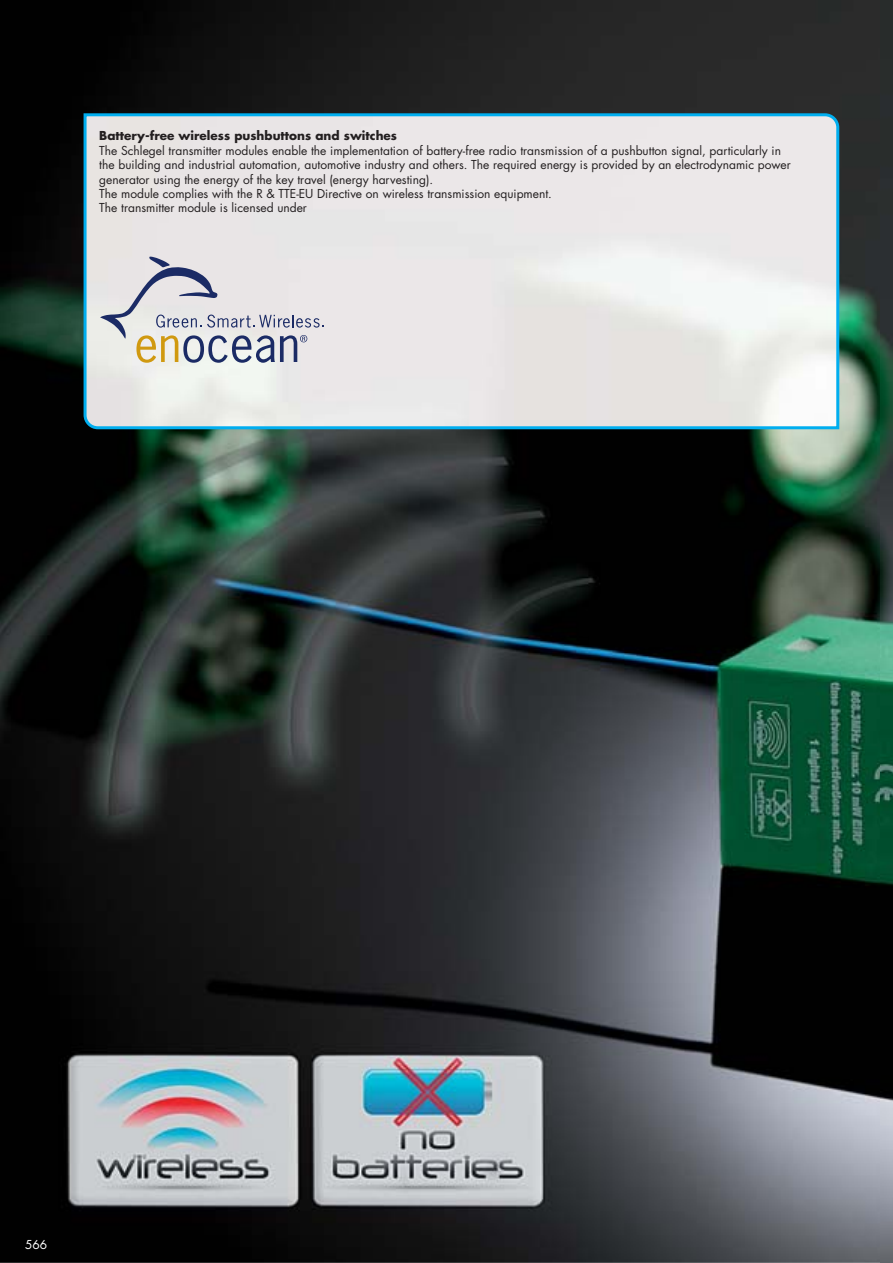
<style>
.page{position:relative;width:893px;height:1263px;background:#fff}
.page>*{position:absolute;margin:0;border:0;box-sizing:border-box;transform-origin:0 0}
.t1{font:12px/14.4px "Futura Std";color:#231f20}
.t2{font:700 12px "Futura Std";color:#231f20}
.t3{font:12px "Futura Std";color:#fff}
</style>
<div class="page">
<img style="left:0;top:0;width:880px;height:1263px">
<svg style="left:82px;top:112px;width:759px;height:319px;background:#e0e3e5"></svg>
<img style="left:880px;top:0;width:13px;height:1263px">
<svg style="left:100px;top:257px;width:224px;height:106px;background:#d1d0d3"></svg>
<p class="t2" style="left:99px;top:130px;width:299px">Battery-free wireless pushbuttons and switches</p>
<p class="t1" style="left:99px;top:144px;width:693px">The Schlegel transmitter modules enable the implementation of battery-free radio transmission of a pushbutton signal, particularly in the building and industrial automation, automotive industry and others. The required energy is provided by an electrodynamic power generator using the energy of the key travel (energy harvesting).<br>The module complies with the R &amp; TTE-EU Directive on wireless transmission equipment.<br>The transmitter module is licensed under</p>
<p class="t3" style="left:25px;top:1239px;width:24px">566</p>
</div>
